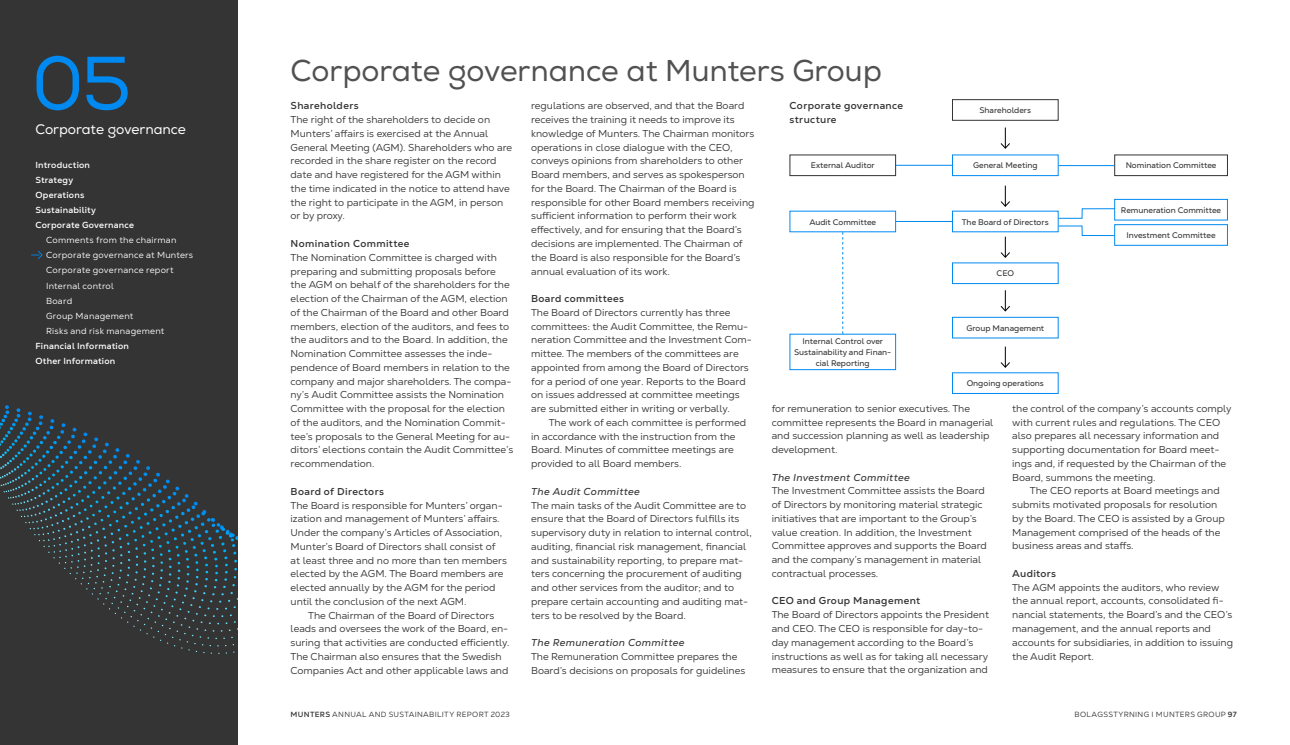
<style>
.page{position:relative;width:1290px;height:745px;background:#fff}
.page>*{position:absolute;margin:0;border:0;box-sizing:border-box;transform-origin:0 0}
.t1{font:75px "Nexa";color:#008af1}
.t2{font:30px "Nexa";color:#515151}
.t3{font:13.75px "Nexa";color:#fff}
.t4{font:10px/13.8px "Nexa Text";color:#343434}
.t5{font:700 10px/13.8px "Nexa Text";letter-spacing:.035em;color:#343434}
.t6{font:italic 10px "Nexa Text";letter-spacing:.03em;color:#343434}
.t7{font:8.75px/15px "Nexa Text";letter-spacing:.025em;color:#fff}
.t8{font:700 8.75px/15px "Nexa Text";letter-spacing:.025em;color:#fff}
.t9{font:8.12px/10.6px "Nexa Text";color:#343434;text-align:center}
.t10{font:7.5px "Nexa Text";letter-spacing:.04em;color:#343434}
.s1{font-weight:700}
</style>
<div class="page">
<div style="left:0;top:0;width:237px;height:744px;background:#343434"></div>
<div style="left:952px;top:99px;width:106px;height:21px;border:1px solid #343434"></div>
<div style="left:952px;top:154px;width:106px;height:22px;border:1px solid #008af1"></div>
<div style="left:952px;top:262px;width:106px;height:22px;border:1px solid #008af1"></div>
<div style="left:1114px;top:199px;width:114px;height:21px;border:1px solid #008af1"></div>
<div style="left:1114px;top:224px;width:114px;height:21px;border:1px solid #008af1"></div>
<div style="left:952px;top:317px;width:106px;height:21px;border:1px solid #008af1"></div>
<div style="left:789px;top:333px;width:107px;height:37px;border:1px solid #008af1"></div>
<svg style="left:1000px;top:127px;width:10px;height:22px"></svg>
<svg style="left:1000px;top:185px;width:10px;height:22px"></svg>
<svg style="left:1000px;top:236px;width:10px;height:22px"></svg>
<svg style="left:1000px;top:290px;width:10px;height:22px"></svg>
<svg style="left:1000px;top:346px;width:10px;height:22px"></svg>
<svg style="left:842px;top:232px;width:1px;height:101px"></svg>
<div style="left:1114px;top:154px;width:114px;height:22px;border:1px solid #343434"></div>
<div style="left:789px;top:154px;width:107px;height:22px;border:1px solid #343434"></div>
<hr style="left:896px;top:165px;width:56px;height:1px;background:#008af1">
<hr style="left:896px;top:221px;width:56px;height:1px;background:#008af1">
<hr style="left:1058px;top:165px;width:57px;height:1px;background:#008af1">
<svg style="left:1058px;top:208px;width:57px;height:11px"></svg>
<svg style="left:1058px;top:225px;width:57px;height:11px"></svg>
<svg style="left:31px;top:250px;width:12px;height:9px"></svg>
<svg style="left:0;top:441px;width:237px;height:212px"></svg>
<h1 class="t1" style="left:32px;top:38px;width:101px">05</h1>
<h3 class="t3" style="left:35px;top:121px;width:152px">Corporate governance</h3>
<p class="t8" style="left:35px;top:158px;width:100px">Introduction<br>Strategy<br>Operations<br>Sustainability<br>Corporate Governance</p>
<p class="t7" style="left:46px;top:233px;width:149px">Comments from the chairman<br>Corporate governance at Munters<br>Corporate governance report<br>Internal control<br>Board<br>Group Management<br>Risks and risk management</p>
<p class="t8" style="left:35px;top:338px;width:95px">Financial Information<br>Other Information</p>
<h2 class="t2" style="left:291px;top:53px;width:593px">Corporate governance at Munters Group</h2>
<p class="t5" style="left:291px;top:99px;width:69px">Shareholders</p>
<p class="t4" style="left:291px;top:113px;width:201px">The right of the shareholders to decide on<br>M unters’ affairs is exercised at the Annual<br>General Meeting (AGM</p>
<p class="t5" style="left:789px;top:99px;width:115px">Corporate governance structure</p>
<p class="t9" style="left:979px;top:105px;width:53px">Shareholders</p>
<p class="t9" style="left:973px;top:160px;width:66px">General Meeting</p>
<p class="t4" style="left:531px;top:99px;width:225px">regulations are observed, and that the Board receives the training it needs to improve its knowledge of M unters. The Chairman monitors operations in close dialogue with the CEO, conveys opinions from shareholders to other Board members, and serves as spokesperson for the Board. The Chairman of the Board is responsible for other Board members receiving sufficient information to perform their work effectively, and for ensuring that the Board’s decisions are implemented. The Chairman of the Board is also responsible for the Board’s annual evaluation of its work.</p>
<p class="t5" style="left:531px;top:291px;width:95px">Board committees</p>
<p class="t4" style="left:531px;top:305px;width:222px">The Board of Directors currently has three committees: the Audit Committee, the Remu&shy;neration Committee and the I nvestment Com&shy;mittee. The members of the committees are appointed from among the Board of Directors for a period of one year. Reports to the Board on issues addressed at committee meetings are submitted either in writing or verbally.</p>
<p class="t4" style="left:531px;top:415px;width:216px;text-indent:18px">The work of each committee is performed in accordance with the instruction from the Board. M inutes of committee meetings are provided to all Board members.</p>
<p class="t6" style="left:531px;top:484px;width:110px">The Audit Committee</p>
<p class="t4" style="left:531px;top:498px;width:222px">The main tasks of the Audit Committee are to ensure that the Board of Directors fulfills its supervisory duty in relation to internal control, auditing, financial risk management, financial and sustainability reporting, to prepare mat&shy;ters concerning the procurement of auditing and other services from the auditor; and to prepare certain accounting and auditing mat&shy;ters to be resolved by the Board.</p>
<p class="t6" style="left:531px;top:636px;width:155px">The Remuneration Committee</p>
<p class="t4" style="left:531px;top:649px;width:216px">The Remuneration Committee prepares the<br>Board’s decisions on proposals for guidelines</p>
<p class="t4" style="left:291px;top:140px;width:223px;text-indent:109px">). Shareholders who are recorded in the share register on the record date and have registered for the AGM</p>
<p class="t9" style="left:811px;top:160px;width:65px">External Auditor</p>
<p class="t9" style="left:1125px;top:160px;width:92px">Nomination Committee</p>
<p class="t4" style="left:291px;top:168px;width:221px;text-indent:181px">within the time indicated in the notice to attend have the right to participate in the AGM</p>
<p class="t4" style="left:454px;top:195px;width:51px">, in person</p>
<p class="t9" style="left:1121px;top:204px;width:102px">Remuneration Committee</p>
<p class="t9" style="left:1126px;top:230px;width:91px">Investment Committee</p>
<p class="t4" style="left:291px;top:209px;width:56px">or by proxy.</p>
<p class="t5" style="left:291px;top:236px;width:120px">Nomination Committee</p>
<p class="t4" style="left:291px;top:250px;width:208px">The Nomination Committee is charged with preparing and submitting proposals before the AGM</p>
<p class="t9" style="left:809px;top:216px;width:68px">Audit Committee</p>
<p class="t9" style="left:962px;top:216px;width:88px">The Board of Directors</p>
<p class="t9" style="left:996px;top:268px;width:19px">CEO</p>
<p class="t4" style="left:291px;top:278px;width:221px;text-indent:45px">on behalf of the shareholders for the election of the Chairman of the AGM</p>
<p class="t4" style="left:291px;top:291px;width:224px;text-indent:174px">, election of the Chairman of the Board and other Board members, election of the auditors, and fees to the auditors and to the Board. I n addition, the Nomination Committee assesses the inde&shy;pendence of Board members in relation to the company and major shareholders. The compa&shy;ny’s Audit Committee assists the Nomination Committee with the proposal for the election of the auditors, and the Nomination Commit&shy;tee’s proposals to the General Meeting for au&shy;ditors’ elections contain the Audit Committee’s recommendation.</p>
<p class="t5" style="left:291px;top:484px;width:95px">Board of Directors</p>
<p class="t4" style="left:291px;top:498px;width:218px">The Board is responsible for M unters’ organ&shy;ization and management of M unters’ affairs.<br>Under the company’s Articles of Association, M unter’s Board of Directors shall consist of at least three and no more than ten members elected by the AGM</p>
<p class="t9" style="left:966px;top:322px;width:79px">Group Management</p>
<p class="t9" style="left:794px;top:336px;width:99px">Internal Control over<br>Sustainability and Finan&shy;cial Reporting</p>
<p class="t9" style="left:967px;top:378px;width:79px">Ongoing operations</p>
<p class="t4" style="left:772px;top:401px;width:223px">for remuneration to senior executives. The committee represents the Board in managerial and succession planning as well as leadership development.</p>
<p class="t6" style="left:772px;top:470px;width:139px">The Investment Committee</p>
<p class="t4" style="left:772px;top:483px;width:217px">The I nvestment Committee assists the Board of Directors by monitoring material strategic initiatives that are important to the Group’s value creation. I n addition, the I nvestment Committee approves and supports the Board and the company’s management in material contractual processes.</p>
<p class="t5" style="left:772px;top:593px;width:150px">CEO and Group Management</p>
<p class="t4" style="left:772px;top:607px;width:219px">The Board of Directors appoints the President and CEO. The CEO is responsible for day-to&shy;day management according to the Board’s instructions as well as for taking all necessary measures to ensure that the organization and</p>
<p class="t4" style="left:1012px;top:401px;width:221px">the control of the company’s accounts comply with current rules and regulations. The CEO also prepares all necessary information and supporting documentation for Board meet&shy;ings and, if requested by the Chairman of the Board, summons the meeting.</p>
<p class="t4" style="left:1012px;top:483px;width:214px;text-indent:18px">The CEO reports at Board meetings and submits motivated proposals for resolution by the Board. The CEO is assisted by a Group Management comprised of the heads of the business areas and staffs.</p>
<p class="t5" style="left:1012px;top:566px;width:45px">Auditors</p>
<p class="t4" style="left:1012px;top:580px;width:24px">The AGM</p>
<p class="t4" style="left:291px;top:566px;width:214px;text-indent:94px">. The Board members are elected annually by the AGM</p>
<p class="t4" style="left:1012px;top:580px;width:222px;text-indent:46px">appoints the auditors, who review the annual report, accounts, consolidated fi&shy;nancial statements, the Board’s and the CEO ’s management, and the annual reports and accounts for subsidiaries, in addition to issuing the Audit Report.</p>
<p class="t4" style="left:291px;top:580px;width:207px;text-indent:140px">for the period until the conclusion of the next AGM</p>
<p class="t4" style="left:464px;top:594px;width:4px">.</p>
<p class="t4" style="left:308px;top:608px;width:187px">The Chairman of the Board of Directors</p>
<p class="t4" style="left:291px;top:621px;width:219px">leads and oversees the work of the Board, en-</p>
<p class="t4" style="left:291px;top:635px;width:220px">suring that activities are conducted efficiently.</p>
<p class="t4" style="left:291px;top:649px;width:212px">The Chairman also ensures that the Swedish</p>
<p class="t4" style="left:291px;top:663px;width:219px">Companies Act and other applicable laws and</p>
<p class="t10" style="left:291px;top:709px;width:221px"><span class="s1">MUNTERS</span> ANNUAL AND SUSTAINABILITY REPORT 2023</p>
<p class="t10" style="left:1074px;top:709px;width:164px">Bolagsstyrning i Mu nters Grou p <span class="s1">97</span></p>
</div>
